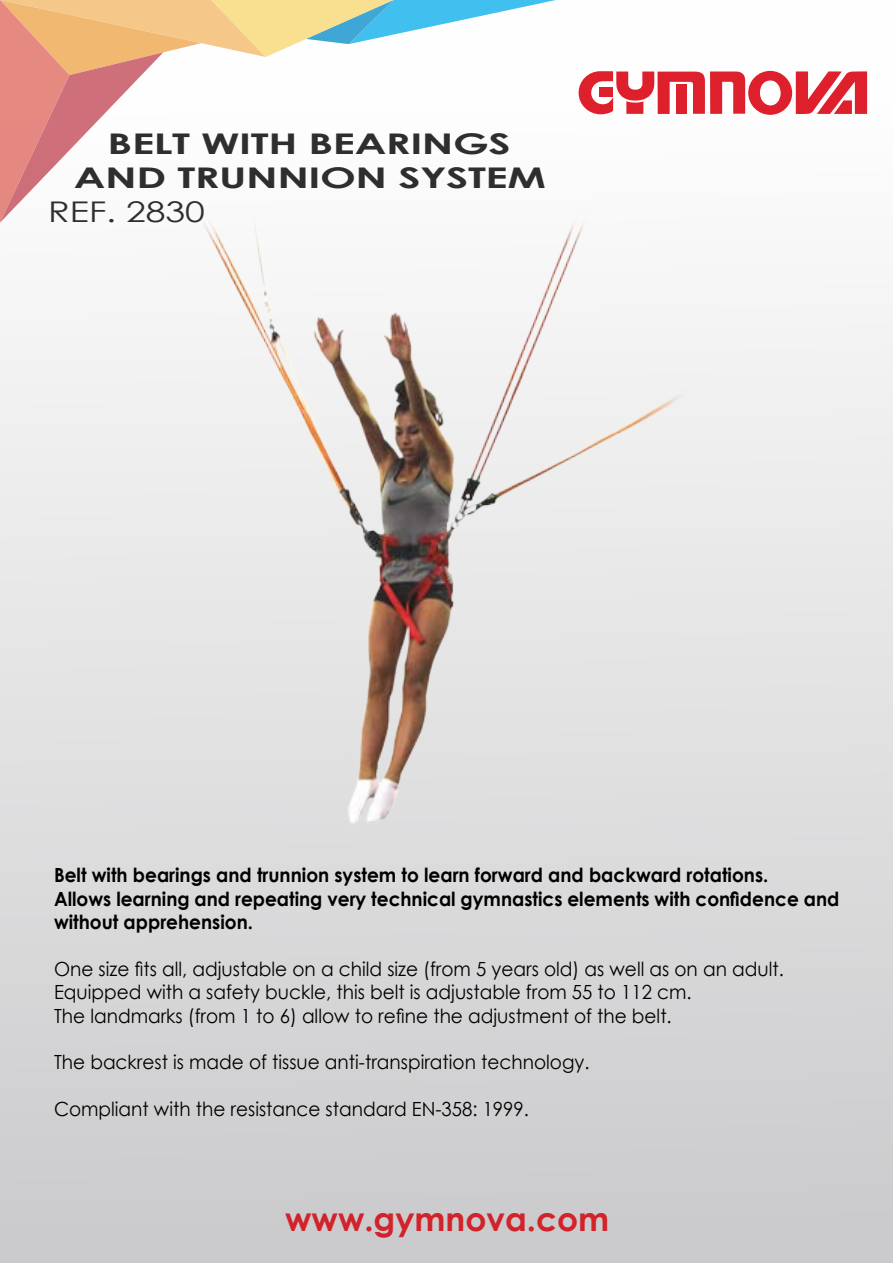
<style>
.page{position:relative;width:893px;height:1263px;background:#fff}
.page>*{position:absolute;margin:0;border:0;box-sizing:border-box;transform-origin:0 0}
.t1{font:700 33px "Century Gothic";color:#d2232a}
.t2{font:700 28.5px/34.2px "Century Gothic";letter-spacing:-.01em;color:#2e2e2f;text-align:center;scale:1.5 1}
.t3{font:28.5px "Century Gothic";color:#2e2e2f;scale:1.25 1}
.t4{font:19.5px/23.4px "Century Gothic";color:#000;scale:.95 1}
.t5{font:700 19.5px/23.4px "Century Gothic";color:#000;scale:.95 1}
</style>
<div class="page">
<div style="left:0;top:0;width:893px;height:1263px;background:linear-gradient(to bottom,#fff,#cacacc)"></div>
<img style="left:68px;top:194px;width:645px;height:767px">
<svg style="left:0;top:0;width:556px;height:223px"></svg>
<svg style="left:579px;top:71px;width:288px;height:44px"></svg>
<h2 class="t2" style="left:74px;top:125px;width:316px">Belt with bearings and tRUnnion system</h2>
<h2 class="t3" style="left:48px;top:192px;width:127px">Ref. 2830</h2>
<p class="t5" style="left:54px;top:862px;width:828px">Belt with bearings and trunnion system to learn forward and backward rotations.<br>Allows learning and repeating very technical gymnastics elements with confidence and without apprehension.</p>
<p class="t4" style="left:54px;top:957px;width:770px">One size fits all, adjustable on a child size (from 5 years old) as well as on an adult.<br>Equipped with a safety buckle, this belt is adjustable from 55 to 112 cm.<br>The landmarks (from 1 to 6) allow to refine the adjustment of the belt.</p>
<p class="t4" style="left:54px;top:1050px;width:565px">The backrest is made of tissue anti-transpiration technology.</p>
<p class="t4" style="left:54px;top:1097px;width:501px">Compliant with the resistance standard EN-358: 1999.</p>
<h1 class="t1" style="left:285px;top:1194px;width:326px">www.gymnova.com</h1>
</div>
